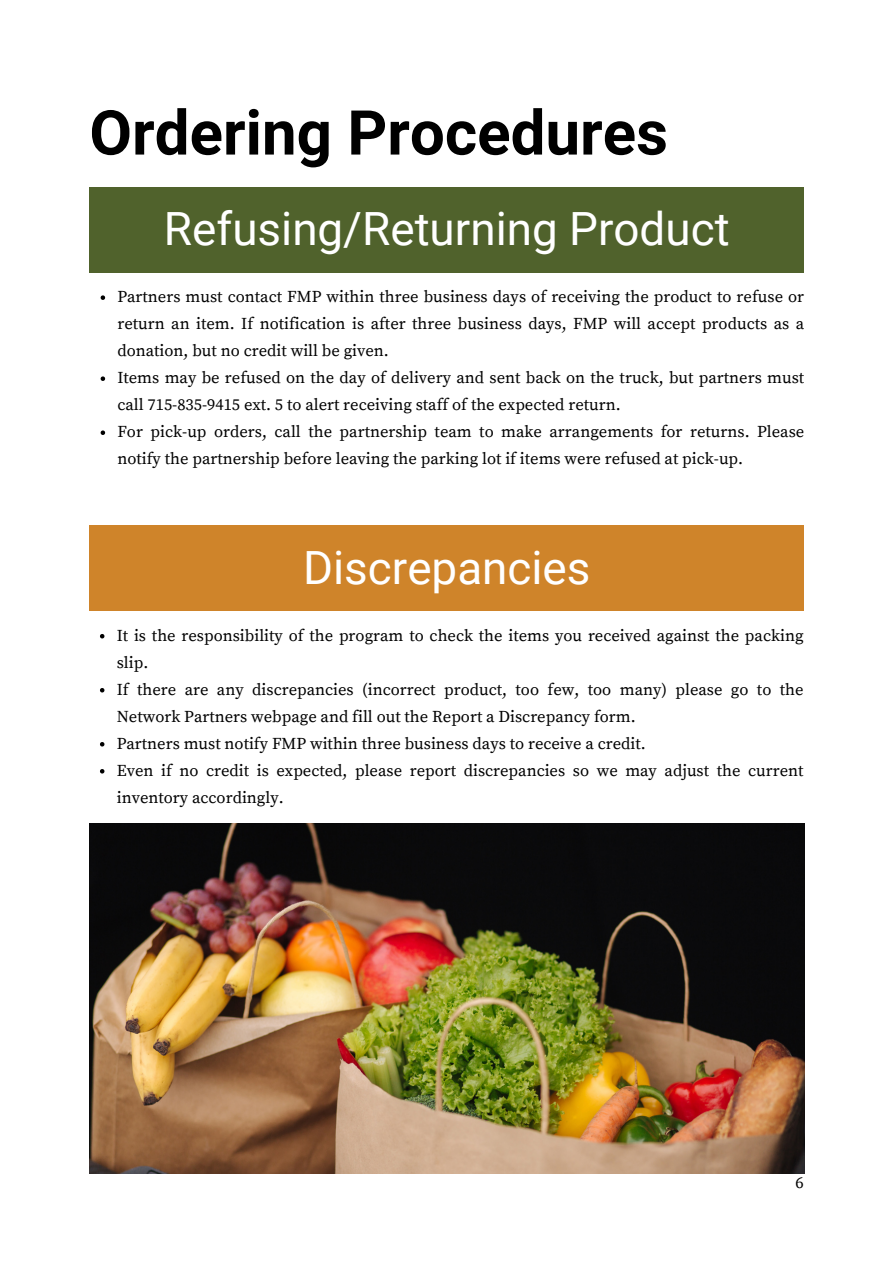
<style>
.page{position:relative;width:894px;height:1264px;background:#fff}
.page>*{position:absolute;margin:0;border:0;box-sizing:border-box;transform-origin:0 0}
.t1{font:700 61.8px "Roboto";color:#000}
.t2{font:45.75px "Roboto";color:#fff}
.t3{font:16.5px/27px "Source Serif Pro";color:#000}
</style>
<div class="page">
<div style="left:89px;top:187px;width:715px;height:85px;background:#50622c"></div>
<img style="left:89px;top:823px;width:715px;height:350px">
<div style="left:89px;top:525px;width:715px;height:85px;background:#cf842a"></div>
<svg style="left:101px;top:295px;width:4px;height:5px"></svg>
<svg style="left:101px;top:376px;width:4px;height:5px"></svg>
<svg style="left:101px;top:430px;width:4px;height:5px"></svg>
<svg style="left:100px;top:634px;width:4px;height:4px"></svg>
<svg style="left:100px;top:688px;width:4px;height:4px"></svg>
<svg style="left:100px;top:742px;width:4px;height:4px"></svg>
<svg style="left:100px;top:769px;width:4px;height:4px"></svg>
<h1 class="t1" style="left:89px;top:97px;width:580px">Ordering Procedures</h1>
<h2 class="t2" style="left:164px;top:202px;width:567px">Refusing/Returning Product</h2>
<p class="t3" style="left:117px;top:284px;width:688px">Partners must contact FMP within three business days of receiving the product to refuse or return an item. If notification is after three business days, FMP will accept products as a donation, but no credit will be given.<br>Items may be refused on the day of delivery and sent back on the truck, but partners must call 715-835-9415 ext. 5 to alert receiving staff of the expected return.<br>For pick-up orders, call the partnership team to make arrangements for returns. Please notify the partnership before leaving the parking lot if items were refused at pick-up.</p>
<h2 class="t2" style="left:303px;top:541px;width:289px">Discrepancies</h2>
<p class="t3" style="left:117px;top:622px;width:688px">It is the responsibility of the program to check the items you received against the packing slip.<br>If there are any discrepancies (incorrect product, too few, too many) please go to the Network Partners webpage and fill out the Report a Discrepancy form.<br>Partners must notify FMP within three business days to receive a credit.<br>Even if no credit is expected, please report discrepancies so we may adjust the current inventory accordingly.</p>
<p class="t3" style="left:795px;top:1169px;width:10px">6</p>
</div>
